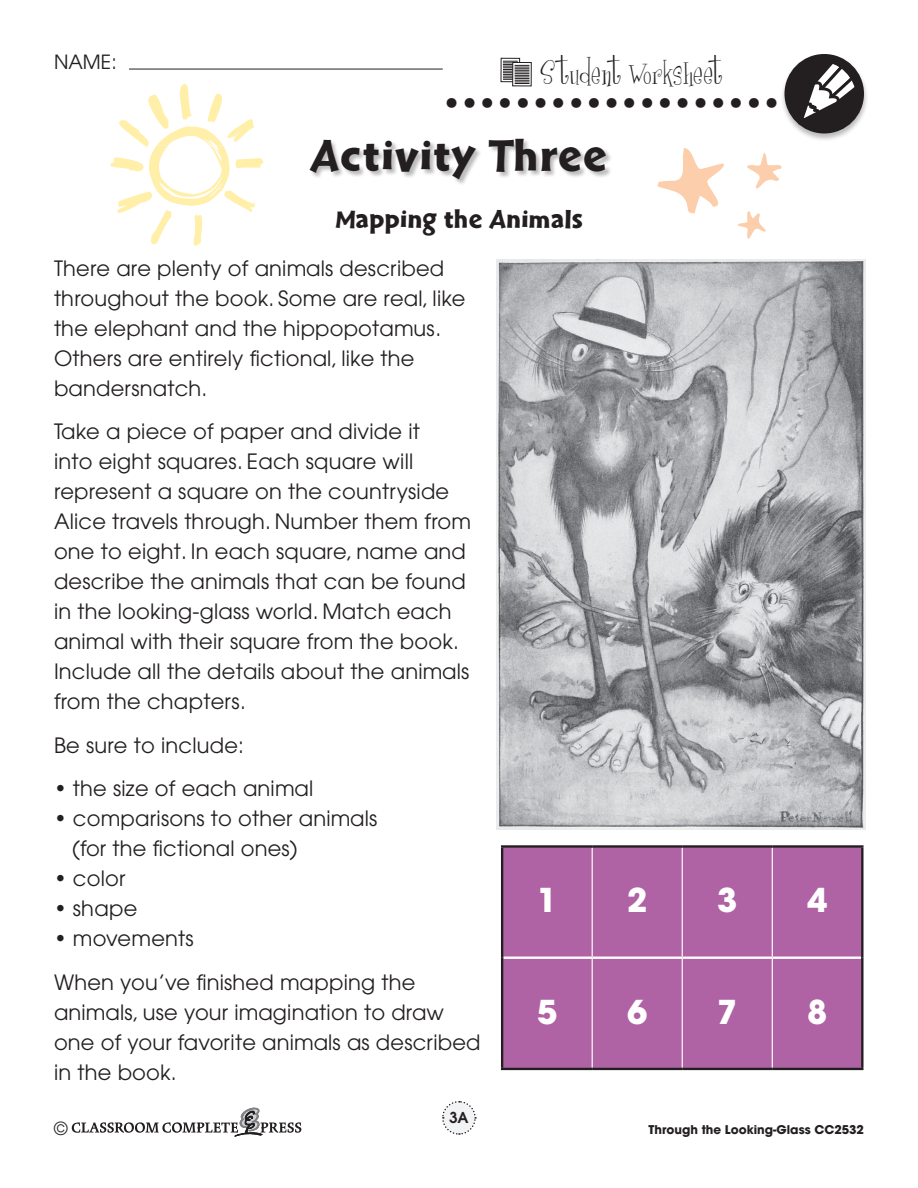
<style>
.page{position:relative;width:918px;height:1188px;background:#fff}
.page>*{position:absolute;margin:0;border:0;box-sizing:border-box;transform-origin:0 0}
.t1{font:46.5px "Cal Sans Heavy KB";letter-spacing:.035em;color:#231f20}
.t2{font:700 42px "Futura";color:#231f20}
.body_copy_AG_12_15{font:700 32.7px "Avant Garde";color:#fff}
.t3{font:31.5px "Girlsare Weird";letter-spacing:.01em;color:#231f20}
.TG_Purple_Cal_Subhea{font:27px "Cal Sans Heavy KB";letter-spacing:.015em;color:#231f20}
.body_copy_AG_12_15-2{font:21px/30px "Avant Garde";letter-spacing:.01em;color:#231f20}
.t4{font:19.5px "Avant Garde";color:#231f20}
.t5{font:18px "Avant Garde";color:#231f20}
.t6{font:600 15px "Avant Garde";color:#231f20}
.t7{font:700 12px "Avant Garde";color:#231f20}
</style>
<div class="page">
<div style="left:780px;top:54px;width:88px;height:89px;background:#231f20;opacity:.3"></div>
<div style="left:784px;top:54px;width:80px;height:80px;background:#231f20;border-radius:50%"></div>
<svg style="left:797px;top:54px;width:67px;height:71px"></svg>
<svg style="left:503px;top:60px;width:15px;height:1px"></svg>
<div style="left:501px;top:58px;width:19px;height:24px;border:1px solid #231f20"></div>
<div style="left:512px;top:62px;width:20px;height:24px;border:1px solid #231f20"></div>
<svg style="left:503px;top:61px;width:27px;height:23px"></svg>
<svg style="left:72px;top:1107px;width:229px;height:29px"></svg>
<svg style="left:442px;top:1101px;width:35px;height:34px"></svg>
<hr style="left:129px;top:69px;width:313px;height:1px;background:#231f20">
<svg style="left:110px;top:84px;width:153px;height:162px"></svg>
<svg style="left:657px;top:148px;width:67px;height:65px"></svg>
<svg style="left:747px;top:153px;width:35px;height:36px"></svg>
<svg style="left:737px;top:211px;width:29px;height:28px"></svg>
<div style="left:310px;top:139px;width:303px;height:48px;background:#231f20;opacity:.3"></div>
<img style="left:496px;top:259px;width:370px;height:571px">
<div style="left:503px;top:848px;width:358px;height:220px;background:#af63a5"></div>
<hr style="left:592px;top:848px;width:1px;height:109px;background:#fff">
<hr style="left:682px;top:848px;width:1px;height:109px;background:#fff">
<hr style="left:772px;top:848px;width:1px;height:109px;background:#fff">
<hr style="left:592px;top:959px;width:1px;height:109px;background:#fff">
<hr style="left:682px;top:959px;width:1px;height:109px;background:#fff">
<hr style="left:772px;top:959px;width:1px;height:109px;background:#fff">
<hr style="left:503px;top:957px;width:89px;height:2px;background:#fff">
<hr style="left:592px;top:957px;width:90px;height:2px;background:#fff">
<hr style="left:682px;top:957px;width:90px;height:2px;background:#fff">
<hr style="left:772px;top:957px;width:89px;height:2px;background:#fff">
<hr style="left:501px;top:845px;width:91px;height:3px;background:#231f20">
<hr style="left:501px;top:848px;width:2px;height:110px;background:#231f20">
<hr style="left:592px;top:845px;width:90px;height:3px;background:#231f20">
<hr style="left:682px;top:845px;width:90px;height:3px;background:#231f20">
<hr style="left:772px;top:845px;width:92px;height:3px;background:#231f20">
<hr style="left:861px;top:848px;width:3px;height:110px;background:#231f20">
<hr style="left:501px;top:958px;width:2px;height:110px;background:#231f20">
<hr style="left:861px;top:958px;width:3px;height:110px;background:#231f20">
<hr style="left:501px;top:1068px;width:91px;height:2px;background:#231f20">
<hr style="left:592px;top:1068px;width:90px;height:2px;background:#231f20">
<hr style="left:682px;top:1068px;width:90px;height:2px;background:#231f20">
<hr style="left:772px;top:1068px;width:92px;height:2px;background:#231f20">
<p class="t4" style="left:54px;top:51px;width:64px">NAME:</p>
<h3 class="t3" style="left:540px;top:54px;width:184px">Student Worksheet</h3>
<h2 class="t2" style="left:445px;top:64px;width:336px">...................</h2>
<p class="t1" style="left:311px;top:129px;width:297px">Activity Three</p>
<p class="TG_Purple_Cal_Subhea" style="left:335px;top:203px;width:249px">Mapping the Animals</p>
<p class="body_copy_AG_12_15-2" style="left:54px;top:253px;width:413px">There are plenty of animals described throughout the book. Some are real, like the elephant and the hippopotamus.<br>Others are entirely fictional, like the bandersnatch.</p>
<p class="body_copy_AG_12_15-2" style="left:54px;top:417px;width:419px">Take a piece of paper and divide it<br>into eight squares. Each square will represent a square on the countryside Alice travels through. Number them from one to eight. In each square, name and describe the animals that can be found in the looking-glass world. Match each animal with their square from the book.<br>Include all the details about the animals from the chapters.</p>
<p class="body_copy_AG_12_15-2" style="left:54px;top:730px;width:192px">Be sure to include:</p>
<p class="body_copy_AG_12_15-2" style="left:54px;top:774px;width:261px">• the size of each animal</p>
<p class="body_copy_AG_12_15-2" style="left:72px;top:804px;width:307px;text-indent:-18px">• comparisons to other animals (for the fictional ones)</p>
<p class="body_copy_AG_12_15-2" style="left:54px;top:864px;width:73px">• color</p>
<p class="body_copy_AG_12_15-2" style="left:54px;top:894px;width:85px">• shape</p>
<p class="body_copy_AG_12_15-2" style="left:54px;top:924px;width:141px">• movements</p>
<p class="body_copy_AG_12_15-2" style="left:54px;top:967px;width:428px">When you’ve finished mapping the animals, use your imagination to draw one of your favorite animals as described in the book.</p>
<p class="body_copy_AG_12_15" style="left:537px;top:878px;width:22px">1</p>
<p class="body_copy_AG_12_15" style="left:627px;top:879px;width:22px">2</p>
<p class="body_copy_AG_12_15" style="left:717px;top:878px;width:22px">3</p>
<p class="body_copy_AG_12_15" style="left:807px;top:879px;width:22px">4</p>
<p class="body_copy_AG_12_15" style="left:537px;top:990px;width:22px">5</p>
<p class="body_copy_AG_12_15" style="left:627px;top:990px;width:22px">6</p>
<p class="body_copy_AG_12_15" style="left:717px;top:990px;width:22px">7</p>
<p class="body_copy_AG_12_15" style="left:807px;top:990px;width:22px">8</p>
<p class="t6" style="left:449px;top:1108px;width:21px">3A</p>
<p class="t5" style="left:54px;top:1118px;width:15px">©</p>
<p class="t7" style="left:649px;top:1122px;width:217px">Through the Looking-Glass CC2532</p>
</div>
